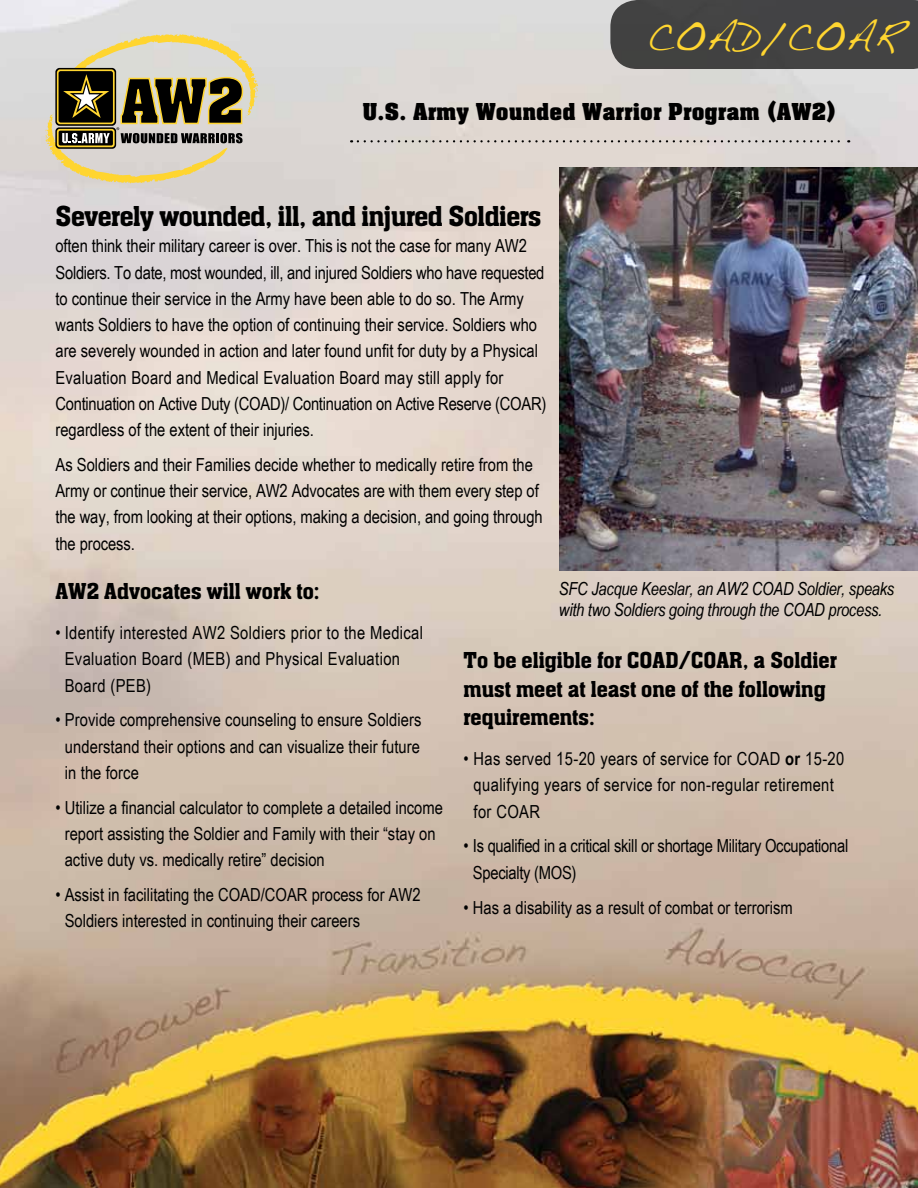
<style>
.page{position:relative;width:918px;height:1188px;background:#fff}
.page>*{position:absolute;margin:0;border:0;box-sizing:border-box;transform-origin:0 0}
.t1{font:39px "Handwriting Dakota";color:#ffd530}
.t2{font:30px "Aachen Medium Plain";letter-spacing:-.015em;color:#000}
.t3{font:25.5px "Aachen Bold Plain";color:#000}
.t4{font:24px/28.5px "Aachen Medium Plain";color:#000}
.t5{font:18px/26.2px "Arial Narrow";color:#000}
.t6{font:18px/26.2px "Arial Narrow";letter-spacing:.02em;color:#000}
.t7{font:italic 18px/21.6px "Arial Narrow";letter-spacing:-.015em;color:#000}
.s1{font-weight:700}
</style>
<div class="page">
<img style="left:0;top:0;width:918px;height:1188px">
<div style="left:610px;top:0;width:308px;height:69px;background:#434343"></div>
<svg style="left:45px;top:34px;width:214px;height:150px"></svg>
<img style="left:559px;top:168px;width:359px;height:402px">
<svg style="left:358px;top:140px;width:491px;height:2px"></svg>
<h1 class="t1" style="left:647px;top:14px;width:258px">COAD/COAR</h1>
<h3 class="t3" style="left:362px;top:96px;width:476px">U.S. Army Wounded Warrior Program (AW2)</h3>
<h2 class="t2" style="left:56px;top:198px;width:487px">Severely wounded, ill, and injured Soldiers</h2>
<p class="t5" style="left:55px;top:233px;width:492px">often think their military career is over. This is not the case for many AW2<br>Soldiers. To date, most wounded, ill, and injured Soldiers who have requested to continue their service in the Army have been able to do so. The Army wants Soldiers to have the option of continuing their service. Soldiers who are severely wounded in action and later found unfit for duty by a Physical Evaluation Board and Medical Evaluation Board may still apply for Continuation on Active Duty (COAD)/ Continuation on Active Reserve (COAR) regardless of the extent of their injuries.</p>
<p class="t5" style="left:55px;top:451px;width:489px">As Soldiers and their Families decide whether to medically retire from the Army or continue their service, AW2 Advocates are with them every step of the way, from looking at their options, making a decision, and going through the process.</p>
<h3 class="t4" style="left:56px;top:577px;width:266px">AW2 Advocates will work to:</h3>
<p class="t6" style="left:65px;top:620px;width:360px;text-indent:-9px">• Identify interested AW2 Soldiers prior to the Medical<br>Evaluation Board (MEB) and Physical Evaluation<br>Board (PEB)</p>
<p class="t5" style="left:65px;top:707px;width:358px;text-align:justify;text-indent:-9px">• Provide comprehensive counseling to ensure Soldiers understand their options and can visualize their future in the force</p>
<p class="t5" style="left:65px;top:794px;width:380px;text-indent:-9px">• Utilize a financial calculator to complete a detailed income report assisting the Soldier and Family with their “stay on active duty vs. medically retire” decision</p>
<p class="t5" style="left:65px;top:882px;width:358px;text-indent:-9px">• Assist in facilitating the COAD/COAR process for AW2<br>Soldiers interested in continuing their careers</p>
<p class="t7" style="left:559px;top:578px;width:337px">SFC Jacque Keeslar, an AW2 COAD Soldier, speaks with two Soldiers going through the COAD process.</p>
<h3 class="t4" style="left:464px;top:646px;width:375px">To be eligible for COAD/COAR, a Soldier must meet at least one of the following requirements:</h3>
<p class="t6" style="left:474px;top:746px;width:372px;text-indent:-10px">• Has served 15-20 years of service for COAD <span class="s1">or</span> 15-20 qualifying years of service for non-regular retirement for COAR</p>
<p class="t5" style="left:473px;top:833px;width:377px;text-indent:-9px">• Is qualified in a critical skill or shortage Military Occupational<br>Specialty (MOS)</p>
<p class="t5" style="left:464px;top:894px;width:331px">• Has a disability as a result of combat or terrorism</p>
</div>
